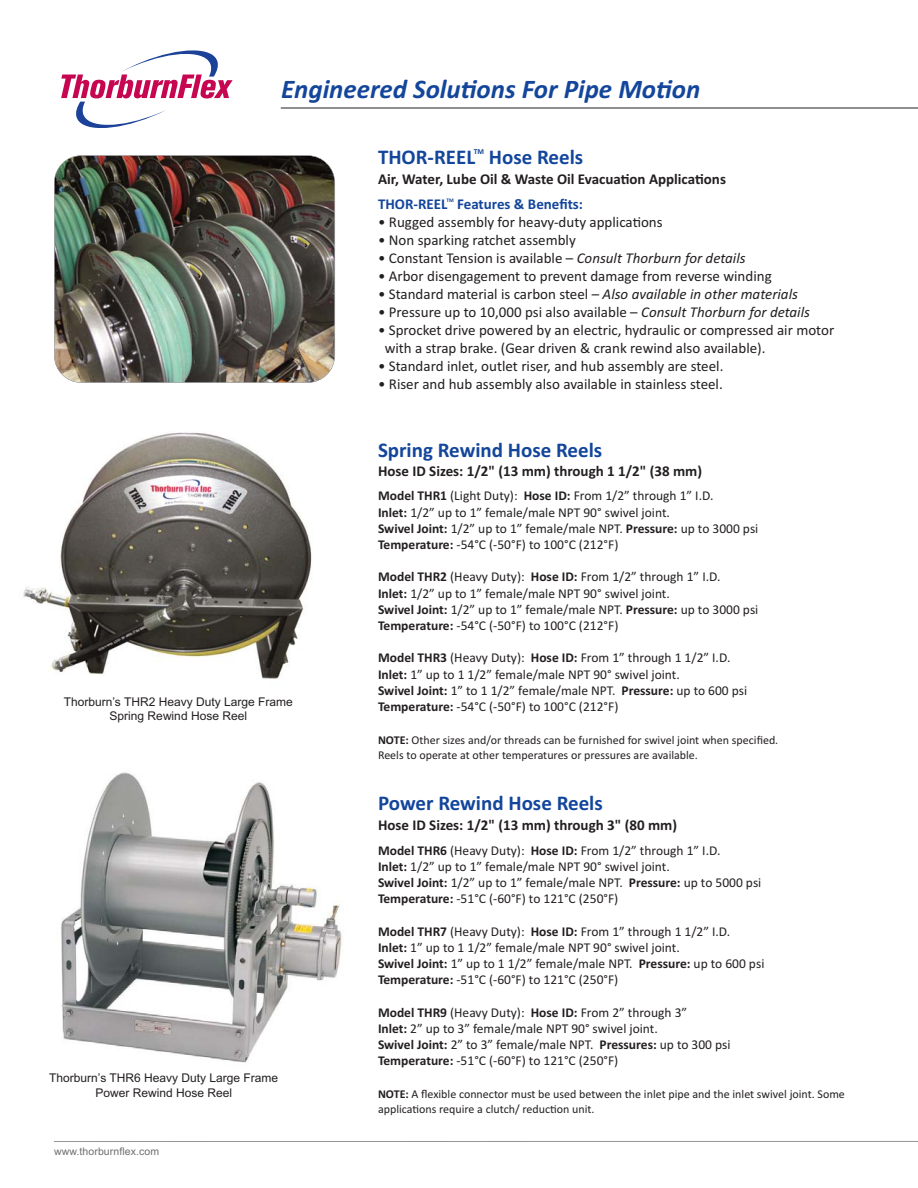
<style>
.page{position:relative;width:918px;height:1188px;background:#fff}
.page>*{position:absolute;margin:0;border:0;box-sizing:border-box;transform-origin:0 0}
.t1{font:italic 700 27px "Calibri";color:#13469b}
.t2{font:700 21px "Calibri";color:#13469b}
.t3{font:15px/18px "Calibri";color:#231f20}
.t4{font:700 15px "Calibri";color:#231f20}
.t5{font:700 15px "Calibri";color:#13469b}
.t6{font:13.5px/16.2px "Calibri";color:#231f20}
.t7{font:12px/14.4px "Calibri";color:#231f20}
.t8{font:12px/14.4px "Arial";color:#231f20;text-align:center}
.t9{font:10.5px "Arial";letter-spacing:.01em;color:#6d6e70}
.t10{font:700 7.5px "Calibri";color:#13469b}
.t11{font:700 5.4px "Calibri";color:#13469b}
.s1{font-style:italic}
.s2{font-weight:700}
</style>
<div class="page">
<img style="left:23px;top:432px;width:289px;height:247px">
<hr style="left:54px;top:1141px;width:863px;height:1px;background:#939598">
<img style="left:22px;top:763px;width:340px;height:306px;border-radius:27px">
<img style="left:54px;top:156px;width:281px;height:226px;border-radius:27px">
<div style="left:54px;top:155px;width:281px;height:228px;border:1px solid #808285;border-radius:27px"></div>
<svg style="left:61px;top:50px;width:172px;height:78px"></svg>
<hr style="left:281px;top:108px;width:637px;height:1px;background:#231f20">
<h1 class="t1" style="left:281px;top:80px;width:421px">Engineered Solu-ons For Pipe Mo-on</h1>
<h2 class="t2" style="left:378px;top:150px;width:99px">THOR-REEL</h2>
<p class="t10" style="left:474px;top:149px;width:12px">TM</p>
<h2 class="t2" style="left:489px;top:150px;width:96px">Hose Reels</h2>
<p class="t4" style="left:378px;top:173px;width:350px">Air, Water, Lube Oil &amp; Waste Oil Evacua-on Applica-ons</p>
<p class="t8" style="left:64px;top:696px;width:230px">Thorburn’s THR2 Heavy Duty Large Frame<br>Spring Rewind Hose Reel</p>
<p class="t8" style="left:49px;top:1072px;width:230px">Thorburn’s THR6 Heavy Duty Large Frame<br>Power Rewind Hose Reel</p>
<p class="t9" style="left:54px;top:1148px;width:107px">www.thorburnflex.com</p>
<p class="t5" style="left:378px;top:199px;width:71px">THOR-REEL</p>
<p class="t11" style="left:446px;top:198px;width:9px">TM</p>
<p class="t5" style="left:457px;top:199px;width:127px">Features &amp; Benefits:</p>
<p class="t3" style="left:378px;top:215px;width:286px">• Rugged assembly for heavy-duty applica-ons</p>
<p class="t3" style="left:378px;top:233px;width:199px">• Non sparking ratchet assembly</p>
<p class="t3" style="left:378px;top:251px;width:369px">• Constant Tension is available – <span class="s1">Consult Thorburn for details</span></p>
<p class="t3" style="left:378px;top:269px;width:395px">• Arbor disengagement to prevent damage from reverse winding</p>
<p class="t3" style="left:378px;top:287px;width:421px">• Standard material is carbon steel – <span class="s1">Also available in other materials</span></p>
<p class="t3" style="left:378px;top:305px;width:434px">• Pressure up to 10,000 psi also available – <span class="s1">Consult Thorburn for details</span></p>
<p class="t3" style="left:385px;top:323px;width:451px;text-indent:-7px">• Sprocket drive powered by an electric, hydraulic or compressed air motor with a strap brake. (Gear driven &amp; crank rewind also available).</p>
<p class="t3" style="left:378px;top:359px;width:347px">• Standard inlet, outlet riser, and hub assembly are steel.</p>
<p class="t3" style="left:378px;top:377px;width:346px">• Riser and hub assembly also available in stainless steel.</p>
<h2 class="t2" style="left:378px;top:443px;width:226px">Spring Rewind Hose Reels</h2>
<p class="t6" style="left:378px;top:489px;width:382px"><span class="s2">Model THR1</span> (Light Duty): <span class="s2">Hose ID:</span> From 1/2” through 1” I.D.<br><span class="s2">Inlet:</span> 1/2” up to 1” female/male NPT 90° swivel joint.<br><span class="s2">Swivel Joint:</span> 1/2” up to 1” female/male NPT. <span class="s2">Pressure:</span> up to 3000 psi <span class="s2">Temperature:</span> -54°C (-50°F) to 100°C (212°F)</p>
<p class="t6" style="left:378px;top:570px;width:382px"><span class="s2">Model THR2</span> (Heavy Duty): <span class="s2">Hose ID:</span> From 1/2” through 1” I.D.<br><span class="s2">Inlet:</span> 1/2” up to 1” female/male NPT 90° swivel joint.<br><span class="s2">Swivel Joint:</span> 1/2” up to 1” female/male NPT. <span class="s2">Pressure:</span> up to 3000 psi <span class="s2">Temperature:</span> -54°C (-50°F) to 100°C (212°F)</p>
<p class="t6" style="left:378px;top:651px;width:371px"><span class="s2">Model THR3</span> (Heavy Duty): <span class="s2">Hose ID:</span> From 1” through 1 1/2” I.D.<br><span class="s2">Inlet:</span> 1” up to 1 1/2” female/male NPT 90° swivel joint.<br><span class="s2">Swivel Joint:</span> 1” to 1 1/2” female/male NPT. <span class="s2">Pressure:</span> up to 600 psi <span class="s2">Temperature:</span> -54°C (-50°F) to 100°C (212°F)</p>
<p class="t7" style="left:378px;top:734px;width:402px"><span class="s2">NOTE:</span> Other sizes and/or threads can be furnished for swivel joint when specified.<br>Reels to operate at other temperatures or pressures are available.</p>
<p class="t4" style="left:378px;top:466px;width:326px">Hose ID Sizes: 1/2" (13 mm) through 1 1/2" (38 mm)</p>
<h2 class="t2" style="left:378px;top:796px;width:226px">Power Rewind Hose Reels</h2>
<p class="t4" style="left:378px;top:820px;width:301px">Hose ID Sizes: 1/2" (13 mm) through 3" (80 mm)</p>
<p class="t6" style="left:378px;top:843px;width:385px"><span class="s2">Model THR6</span> (Heavy Duty): <span class="s2">Hose ID:</span> From 1/2” through 1” I.D.<br><span class="s2">Inlet:</span> 1/2” up to 1” female/male NPT 90° swivel joint.<br><span class="s2">Swivel Joint:</span> 1/2” up to 1” female/male NPT. <span class="s2">Pressure:</span> up to 5000 psi <span class="s2">Temperature:</span> -51°C (-60°F) to 121°C (250°F)</p>
<p class="t6" style="left:378px;top:924px;width:388px"><span class="s2">Model THR7</span> (Heavy Duty): <span class="s2">Hose ID:</span> From 1” through 1 1/2” I.D.<br><span class="s2">Inlet:</span> 1” up to 1 1/2” female/male NPT 90° swivel joint.<br><span class="s2">Swivel Joint:</span> 1” up to 1 1/2” female/male NPT. <span class="s2">Pressure:</span> up to 600 psi <span class="s2">Temperature:</span> -51°C (-60°F) to 121°C (250°F)</p>
<p class="t6" style="left:378px;top:1005px;width:354px"><span class="s2">Model THR9</span> (Heavy Duty): <span class="s2">Hose ID:</span> From 2” through 3”<br><span class="s2">Inlet:</span> 2” up to 3” female/male NPT 90° swivel joint.<br><span class="s2">Swivel Joint:</span> 2” to 3” female/male NPT. <span class="s2">Pressures:</span> up to 300 psi <span class="s2">Temperature:</span> -51°C (-60°F) to 121°C (250°F)</p>
<p class="t7" style="left:378px;top:1088px;width:468px"><span class="s2">NOTE:</span> A flexible connector must be used between the inlet pipe and the inlet swivel joint. Some applica-ons require a clutch/ reduc-on unit.</p>
</div>
